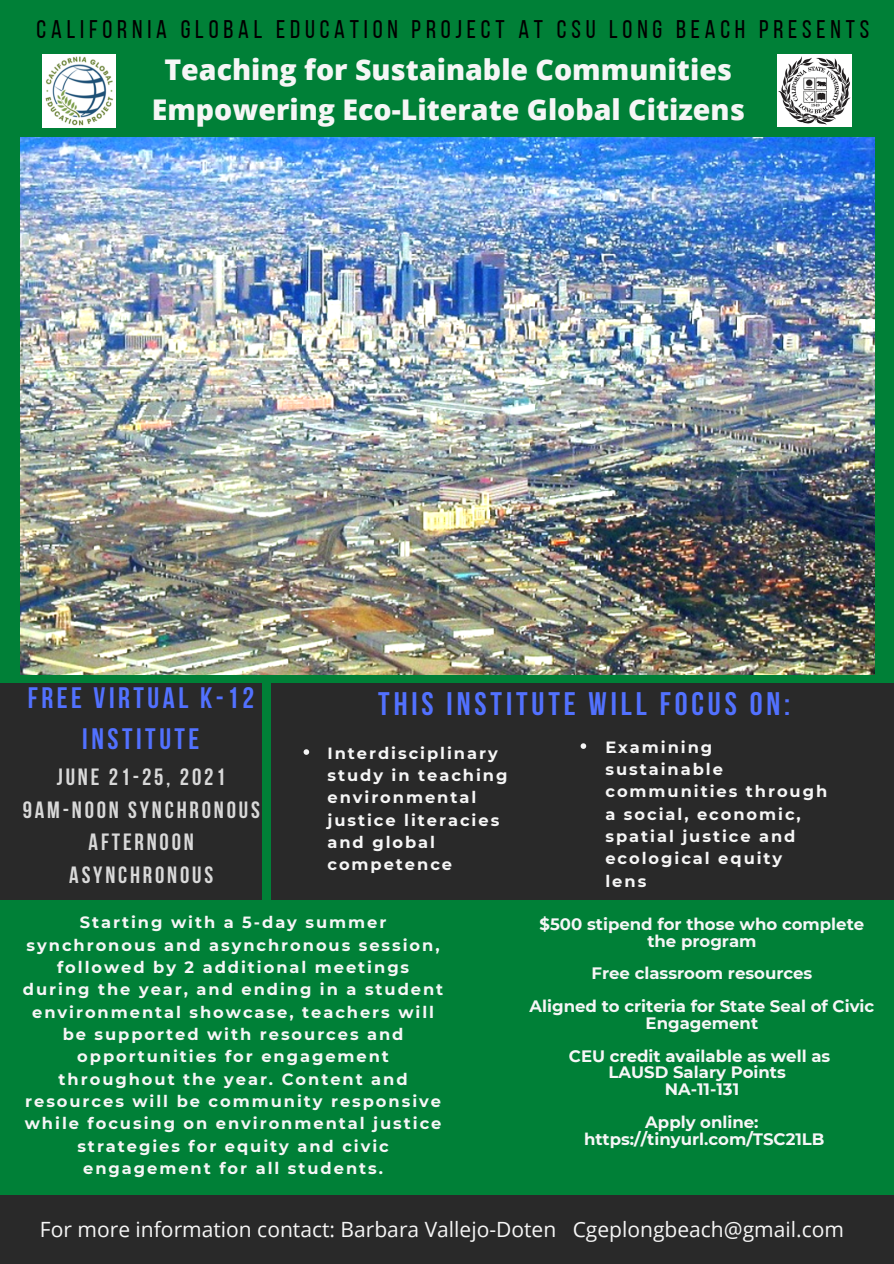
<style>
.page{position:relative;width:894px;height:1264px;background:#fff}
.page>*{position:absolute;margin:0;border:0;box-sizing:border-box;transform-origin:0 0}
.t1{font:700 32.4px "Bebas Neue";letter-spacing:.12em;color:#5271ff}
.t2{font:700 29.4px/40.5px "Bebas Neue";letter-spacing:.12em;color:#5271ff;text-align:center}
.t3{font:800 28.5px "Open Sans";color:#f6f6f6}
.t4{font:25.5px "Bebas Neue";letter-spacing:.19em;color:#000}
.t5{font:700 23.4px/32.7px "Bebas Neue";letter-spacing:.12em;color:#d9d9d9;text-align:center}
.t6{font:21px "Open Sans";color:#f6f6f6}
.t7{font:700 16.5px/17px "Montserrat";color:#f6f6f6;text-align:center}
.t8{font:700 16.2px/22.4px "Montserrat";letter-spacing:.12em;color:#f6f6f6}
</style>
<div class="page">
<div style="left:0;top:0;width:893px;height:1263px;background:#008037"></div>
<div style="left:0;top:683px;width:261px;height:216px;background:#292929"></div>
<div style="left:271px;top:683px;width:622px;height:216px;background:#292929"></div>
<div style="left:0;top:1195px;width:893px;height:68px;background:#292929"></div>
<img style="left:20px;top:137px;width:854px;height:537px">
<img style="left:42px;top:54px;width:73px;height:73px">
<img style="left:777px;top:54px;width:74px;height:72px">
<svg style="left:303px;top:749px;width:6px;height:5px"></svg>
<svg style="left:580px;top:743px;width:6px;height:6px"></svg>
<p class="t4" style="left:37px;top:19px;width:834px">CALIFORNIA GLOBAL EDUCATION PROJECT AT CSU LONG BEACH PRESENTS</p>
<p class="t3" style="left:164px;top:50px;width:569px">Teaching for Sustainable Communities</p>
<p class="t3" style="left:152px;top:89px;width:594px">Empowering Eco-Literate Global Citizens</p>
<p class="t2" style="left:28px;top:680px;width:228px">FREE VIRTUAL K-12<br>INSTITUTE</p>
<p class="t5" style="left:57px;top:762px;width:170px">JUNE 21-25, 2021</p>
<p class="t5" style="left:23px;top:795px;width:238px">9AM-NOON SYNCHRONOUS</p>
<p class="t5" style="left:69px;top:828px;width:145px">AFTERNOON<br>ASYNCHRONOUS</p>
<p class="t1" style="left:378px;top:690px;width:413px">THIS INSTITUTE WILL FOCUS ON:</p>
<p class="t8" style="left:327px;top:741px;width:181px">Interdisciplinary study in teaching environmental justice literacies and global competence</p>
<p class="t8" style="left:605px;top:735px;width:223px">Examining sustainable communities through a social, economic, spatial justice and ecological equity<br>lens</p>
<p class="t8" style="left:23px;top:911px;width:422px;text-align:center">Starting with a 5-day summer synchronous and asynchronous session, followed by 2 additional meetings during the year, and ending in a student environmental showcase, teachers will be supported with resources and opportunities for engagement throughout the year. Content and resources will be community responsive while focusing on environmental justice strategies for equity and civic engagement for all students.</p>
<p class="t7" style="left:539px;top:915px;width:326px">$500 stipend for those who complete the program</p>
<p class="t7" style="left:591px;top:964px;width:222px">Free classroom resources</p>
<p class="t7" style="left:529px;top:997px;width:346px">Aligned to criteria for State Seal of Civic<br>Engagement</p>
<p class="t7" style="left:568px;top:1047px;width:263px">CEU credit available as well as</p>
<p class="t7" style="left:608px;top:1063px;width:179px">LAUSD Salary Points</p>
<p class="t7" style="left:664px;top:1080px;width:76px">NA-11-131</p>
<p class="t7" style="left:645px;top:1113px;width:115px">Apply online:</p>
<p class="t7" style="left:584px;top:1130px;width:242px">https://tinyurl.com/TSC21LB</p>
<p class="t6" style="left:40px;top:1214px;width:805px">For more information contact: Barbara Vallejo-Doten Cgeplongbeach@gmail.com</p>
</div>
